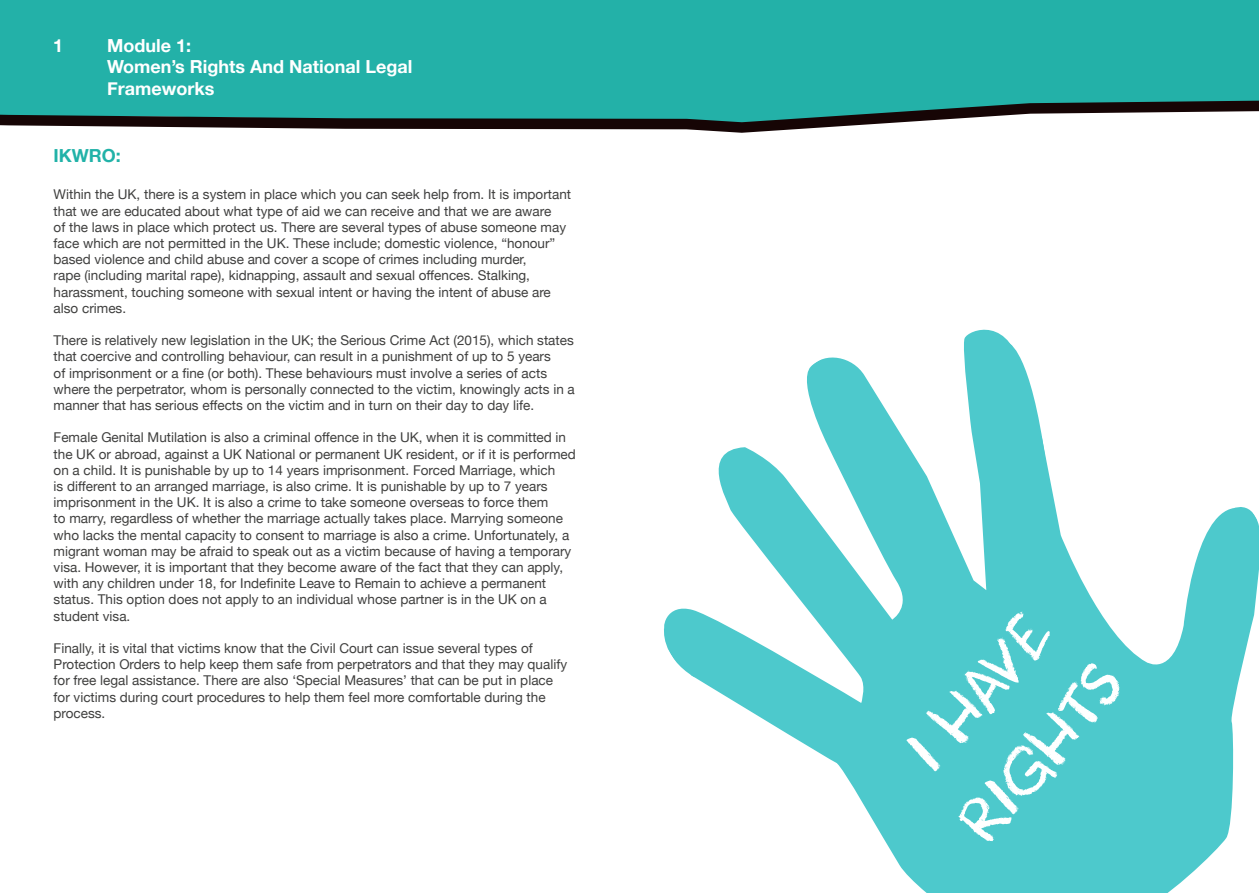
<style>
.page{position:relative;width:1259px;height:893px;background:#fff}
.page>*{position:absolute;margin:0;border:0;box-sizing:border-box;transform-origin:0 0}
.t1{font:60px/86.8px "DK Cool Crayon";color:#fff;text-align:center}
.t2{font:700 18px/21.6px "Helvetica Neue";color:#fff}
.t3{font:700 18px "Helvetica Neue";color:#21b2a8}
.t4{font:13.5px/16.2px "Helvetica Neue";color:#3f3f3e}
</style>
<div class="page">
<div style="left:0;top:0;width:1259px;height:95px;background:#23b1a8"></div>
<svg style="left:0;top:95px;width:1259px;height:38px"></svg>
<svg style="left:664px;top:329px;width:595px;height:564px"></svg>
<svg style="left:664px;top:628px;width:30px;height:49px"></svg>
<svg style="left:994px;top:342px;width:65px;height:202px"></svg>
<h2 class="t2" style="left:53px;top:35px;width:12px">1</h2>
<h2 class="t2" style="left:107px;top:35px;width:307px">Module 1:<br>Women’s Rights And National Legal<br>Frameworks</h2>
<h2 class="t3" style="left:54px;top:141px;width:69px">IKWRO:</h2>
<p class="t4" style="left:54px;top:186px;width:519px">Within the UK, there is a system in place which you can seek help from. It is important that we are educated about what type of aid we can receive and that we are aware<br>of the laws in place which protect us. There are several types of abuse someone may face which are not permitted in the UK. These include; domestic violence, “honour” based violence and child abuse and cover a scope of crimes including murder,<br>rape (including marital rape), kidnapping, assault and sexual offences. Stalking, harassment, touching someone with sexual intent or having the intent of abuse are also crimes.</p>
<p class="t4" style="left:54px;top:332px;width:523px">There is relatively new legislation in the UK; the Serious Crime Act (2015), which states that coercive and controlling behaviour, can result in a punishment of up to 5 years<br>of imprisonment or a fine (or both). These behaviours must involve a series of acts where the perpetrator, whom is personally connected to the victim, knowingly acts in a manner that has serious effects on the victim and in turn on their day to day life.</p>
<p class="t4" style="left:54px;top:429px;width:524px">Female Genital Mutilation is also a criminal offence in the UK, when it is committed in the UK or abroad, against a UK National or permanent UK resident, or if it is performed on a child. It is punishable by up to 14 years imprisonment. Forced Marriage, which<br>is different to an arranged marriage, is also crime. It is punishable by up to 7 years imprisonment in the UK. It is also a crime to take someone overseas to force them<br>to marry, regardless of whether the marriage actually takes place. Marrying someone who lacks the mental capacity to consent to marriage is also a crime. Unfortunately, a migrant woman may be afraid to speak out as a victim because of having a temporary visa. However, it is important that they become aware of the fact that they can apply, with any children under 18, for Indefinite Leave to Remain to achieve a permanent status. This option does not apply to an individual whose partner is in the UK on a student visa.</p>
<p class="t4" style="left:54px;top:640px;width:515px">Finally, it is vital that victims know that the Civil Court can issue several types of Protection Orders to help keep them safe from perpetrators and that they may qualify for free legal assistance. There are also ‘Special Measures’ that can be put in place for victims during court procedures to help them feel more comfortable during the process.</p>
<h1 class="t1" style="left:874px;top:749px;width:215px;rotate:-49deg">I HAVE<br>RIGHTS</h1>
</div>
